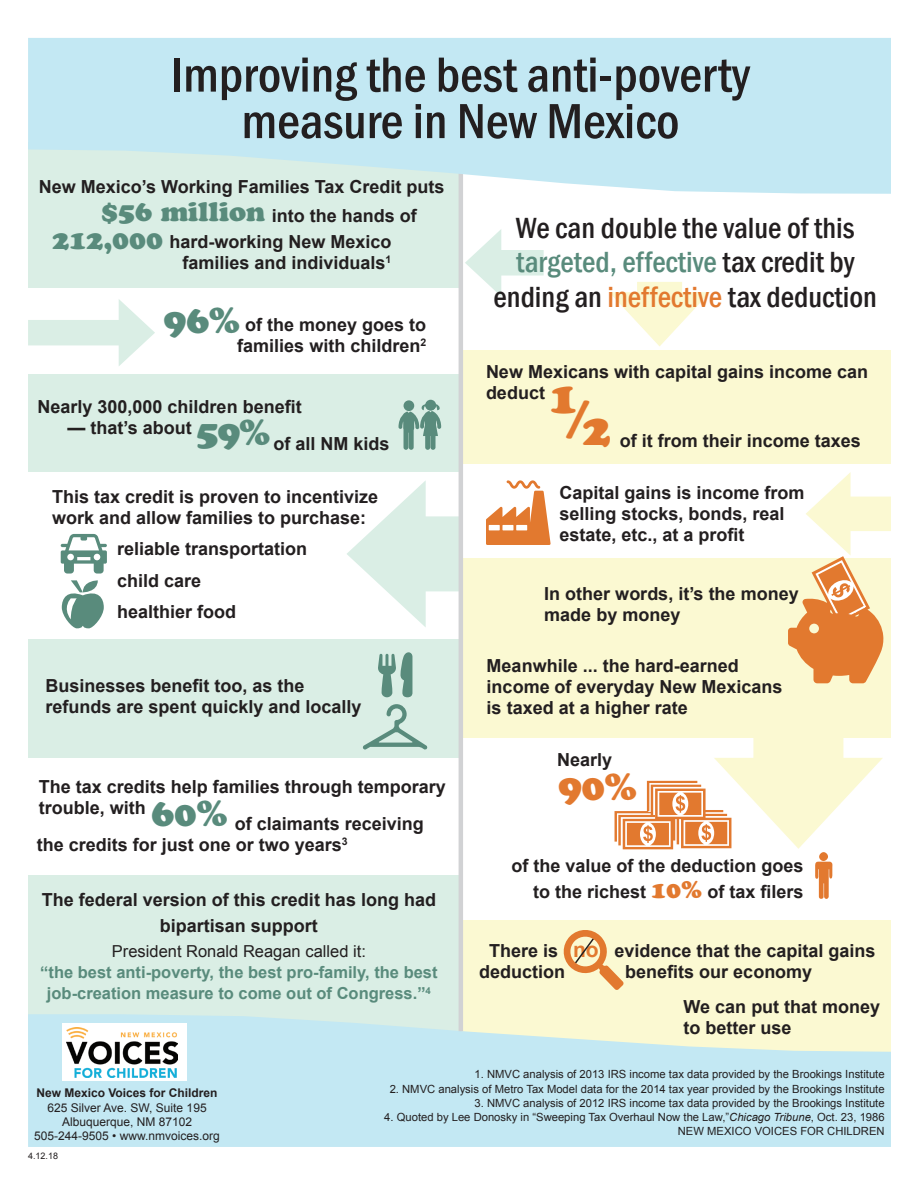
<style>
.page{position:relative;width:918px;height:1188px;background:#fff}
.page>*{position:absolute;margin:0;border:0;box-sizing:border-box;transform-origin:0 0}
.t1{font:500 condensed 51px/46.5px "Franklin Gothic";color:#231f20;text-align:center}
.t2{font:45px "Cooper Black Std";color:#e2792f}
.t3{font:37.5px "Cooper Black Std";color:#e2792f}
.t4{font:36px "Cooper Black Std";color:#598b7c}
.t5{font:500 condensed 30px/34.5px "Franklin Gothic";color:#231f20;text-align:center}
.t6{font:27px "Cooper Black Std";color:#598b7c}
.t7{font:700 18px/21px "Arial";color:#231f20}
.t8{font:700 16.5px/21px "Arial";color:#598b7c;text-align:center}
.t9{font:16.5px "Arial";color:#231f20}
.t10{font:12px "Arial";color:#231f20}
.t11{font:700 12px "Arial";color:#231f20}
.t12{font:11.25px "Arial";color:#231f20}
.t13{font:9px "Arial";color:#231f20}
.s1{color:#598b7c}
.s2{color:#e2792f}
.s3{font-family:"Cooper Black Std";font-weight:400;font-size:24px;color:#e2792f}
.s4{font-size:21px;color:#e2792f}
.s5{font-style:italic}
</style>
<div class="page">
<div style="left:637px;top:282px;width:45px;height:27px;background:#fbf9d2"></div>
<svg style="left:609px;top:292px;width:101px;height:54px"></svg>
<div style="left:488px;top:250px;width:56px;height:26px;background:#daeee5"></div>
<svg style="left:465px;top:229px;width:36px;height:67px"></svg>
<div style="left:835px;top:497px;width:56px;height:34px;background:#fbf9d2"></div>
<div style="left:28px;top:320px;width:104px;height:25px;background:#daeee5"></div>
<svg style="left:119px;top:299px;width:36px;height:67px"></svg>
<div style="left:460px;top:920px;width:431px;height:146px;background:#fbf9d2"></div>
<div style="left:460px;top:558px;width:431px;height:180px;background:#fbf9d2"></div>
<div style="left:28px;top:875px;width:432px;height:170px;background:#daeee5"></div>
<div style="left:28px;top:639px;width:432px;height:119px;background:#daeee5"></div>
<div style="left:28px;top:375px;width:432px;height:97px;background:#daeee5"></div>
<div style="left:28px;top:143px;width:432px;height:145px;background:#daeee5"></div>
<div style="left:406px;top:516px;width:54px;height:75px;background:#daeee5"></div>
<svg style="left:347px;top:481px;width:79px;height:146px"></svg>
<div style="left:460px;top:350px;width:431px;height:113px;background:#fbf9d2"></div>
<svg style="left:28px;top:1014px;width:863px;height:133px;fill:#c3e8f3"></svg>
<div style="left:62px;top:1024px;width:125px;height:57px;background:#fff"></div>
<img style="left:67px;top:1028px;width:110px;height:49px">
<svg style="left:61px;top:534px;width:46px;height:40px"></svg>
<svg style="left:62px;top:580px;width:42px;height:48px"></svg>
<svg style="left:378px;top:652px;width:34px;height:45px"></svg>
<svg style="left:363px;top:704px;width:65px;height:46px"></svg>
<svg style="left:486px;top:480px;width:65px;height:65px"></svg>
<svg style="left:399px;top:401px;width:43px;height:49px"></svg>
<div style="left:404px;top:400px;width:10px;height:11px;background:#598b7c;border-radius:50%"></div>
<svg style="left:788px;top:472px;width:96px;height:211px"></svg>
<svg style="left:563px;top:930px;width:61px;height:60px"></svg>
<div style="left:753px;top:736px;width:90px;height:42px;background:#fbf9d2"></div>
<svg style="left:615px;top:758px;width:268px;height:141px"></svg>
<hr style="left:459px;top:172px;width:4px;height:859px;background:#d1d2d4">
<svg style="left:28px;top:38px;width:863px;height:156px;fill:#c3e8f3"></svg>
<p class="t1" style="left:171px;top:51px;width:580px">Improving the best anti-poverty measure in New Mexico</p>
<p class="t7" style="left:39px;top:177px;width:407px">New Mexico’s Working Families Tax Credit puts</p>
<p class="t6" style="left:101px;top:196px;width:166px">$56 million</p>
<p class="t6" style="left:53px;top:223px;width:112px">212,000</p>
<p class="t7" style="left:272px;top:206px;width:147px">into the hands of</p>
<p class="t7" style="left:169px;top:232px;width:224px">hard-working New Mexico</p>
<p class="t7" style="left:182px;top:253px;width:210px">families and individuals<sup>1</sup></p>
<p class="t4" style="left:164px;top:299px;width:78px">96%</p>
<p class="t7" style="left:237px;top:314px;width:190px;text-align:center">of the money goes to families with children<sup>2</sup></p>
<p class="t7" style="left:38px;top:397px;width:266px">Nearly 300,000 children benefit</p>
<p class="t7" style="left:68px;top:418px;width:126px">— that’s about</p>
<p class="t4" style="left:196px;top:411px;width:75px">59%</p>
<p class="t7" style="left:274px;top:434px;width:118px">of all NM kids</p>
<p class="t7" style="left:52px;top:486px;width:328px">This tax credit is proven to incentivize work and allow families to purchase:</p>
<p class="t7" style="left:117px;top:539px;width:192px">reliable transportation</p>
<p class="t7" style="left:117px;top:570px;width:86px">child care</p>
<p class="t7" style="left:117px;top:602px;width:121px">healthier food</p>
<p class="t7" style="left:45px;top:676px;width:318px">Businesses benefit too, as the refunds are spent quickly and locally</p>
<p class="t7" style="left:39px;top:777px;width:409px">The tax credits help families through temporary trouble, with</p>
<p class="t4" style="left:152px;top:792px;width:78px">60%</p>
<p class="t7" style="left:235px;top:813px;width:191px">of claimants receiving</p>
<p class="t7" style="left:37px;top:835px;width:312px">the credits for just one or two years<sup>3</sup></p>
<p class="t7" style="left:42px;top:888px;width:396px;line-height:25.5px;text-align:center">The federal version of this credit has long had bipartisan support</p>
<p class="t9" style="left:112px;top:941px;width:256px">President Ronald Reagan called it:</p>
<p class="t8" style="left:40px;top:962px;width:399px">“the best anti-poverty, the best pro-family, the best job-creation measure to come out of Congress.”<sup>4</sup></p>
<p class="t5" style="left:494px;top:210px;width:385px">We can double the value of this <span class="s1">targeted, effective</span> tax credit by ending an <span class="s2">ineffective</span> tax deduction</p>
<p class="t7" style="left:486px;top:362px;width:384px">New Mexicans with capital gains income can</p>
<p class="t7" style="left:486px;top:383px;width:61px">deduct</p>
<p class="t2" style="left:549px;top:370px;width:30px">1</p>
<p class="t2" style="left:567px;top:389px;width:24px">/</p>
<p class="t2" style="left:583px;top:402px;width:30px">2</p>
<p class="t7" style="left:620px;top:431px;width:243px">of it from their income taxes</p>
<p class="t7" style="left:559px;top:482px;width:247px">Capital gains is income from selling stocks, bonds, real estate, etc., at a profit</p>
<p class="t7" style="left:544px;top:583px;width:256px">In other words, it’s the money made by money</p>
<p class="t7" style="left:487px;top:655px;width:297px">Meanwhile ... the hard-earned income of everyday New Mexicans is taxed at a higher rate</p>
<p class="t7" style="left:557px;top:750px;width:57px">Nearly</p>
<p class="t3" style="left:558px;top:764px;width:80px">90%</p>
<p class="t7" style="left:512px;top:856px;width:294px">of the value of the deduction goes</p>
<p class="t7" style="left:533px;top:881px;width:272px">to the richest <span class="s3">10%</span> of tax filers</p>
<p class="t7" style="left:489px;top:941px;width:388px">There is <span class="s4">no</span> evidence that the capital gains</p>
<p class="t7" style="left:479px;top:962px;width:88px">deduction</p>
<p class="t7" style="left:625px;top:962px;width:189px">benefits our economy</p>
<p class="t7" style="left:684px;top:997px;width:198px">We can put that money to better use</p>
<p class="t11" style="left:37px;top:1085px;width:183px">New Mexico Voices for Children</p>
<p class="t10" style="left:47px;top:1100px;width:161px">625 Silver Ave. SW, Suite 195</p>
<p class="t10" style="left:62px;top:1114px;width:132px">Albuquerque, NM 87102</p>
<p class="t10" style="left:34px;top:1128px;width:187px">505-244-9505 • www.nmvoices.org</p>
<p class="t13" style="left:28px;top:1150px;width:32px">4.12.18</p>
<p class="t12" style="left:475px;top:1067px;width:412px">1. NMVC analysis of 2013 IRS income tax data provided by the Brookings Institute</p>
<p class="t12" style="left:390px;top:1081px;width:497px">2. NMVC analysis of Metro Tax Model data for the 2014 tax year provided by the Brookings Institute</p>
<p class="t12" style="left:475px;top:1096px;width:412px">3. NMVC analysis of 2012 IRS income tax data provided by the Brookings Institute</p>
<p class="t12" style="left:384px;top:1110px;width:502px">4. Quoted by Lee Donosky in “Sweeping Tax Overhaul Now the Law,”<span class="s5">Chicago Tribune</span>, Oct. 23, 1986</p>
<p class="t12" style="left:678px;top:1124px;width:208px">NEW MEXICO VOICES FOR CHILDREN</p>
</div>
